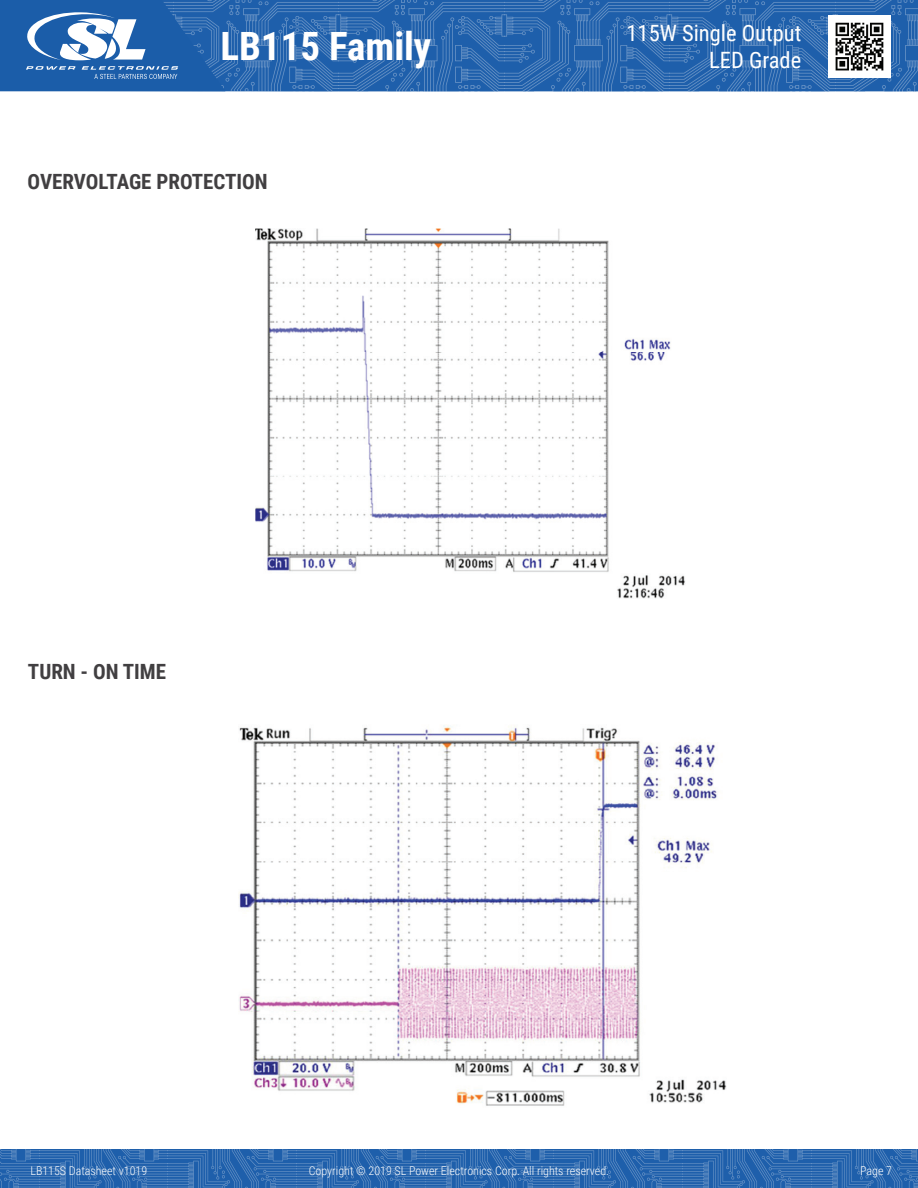
<style>
.page{position:relative;width:918px;height:1188px;background:#fff}
.page>*{position:absolute;margin:0;border:0;box-sizing:border-box;transform-origin:0 0}
.t1{font:700 39px "Roboto Condensed";color:#fff}
.t2{font:22.5px "Roboto Condensed";color:#fff}
.t3{font:700 21px "Roboto Condensed";color:#413f41}
.t4{font:300 12px "Roboto Condensed";color:#fff}
</style>
<div class="page">
<img style="left:238px;top:725px;width:489px;height:381px">
<img style="left:256px;top:228px;width:429px;height:371px">
<img style="left:0;top:1150px;width:918px;height:38px">
<img style="left:0;top:0;width:918px;height:92px">
<img style="left:828px;top:15px;width:63px;height:63px">
<svg style="left:0;top:0;width:225px;height:91px;background:#3d75b6"></svg>
<h1 class="t1" style="left:220px;top:19px;width:212px">LB115 Family</h1>
<h3 class="t3" style="left:28px;top:167px;width:242px">OVERVOLTAGE PROTECTION</h3>
<h3 class="t3" style="left:28px;top:657px;width:140px">TURN - ON TIME</h3>
<h2 class="t2" style="left:626px;top:17px;width:176px">115W Single Output</h2>
<h2 class="t2" style="left:709px;top:44px;width:94px">LED Grade</h2>
<p class="t4" style="left:31px;top:1163px;width:118px">LB115S Datasheet v1019</p>
<p class="t4" style="left:309px;top:1163px;width:302px">Copyright © 2019 SL Power Electronics Corp. All rights reserved.</p>
<p class="t4" style="left:860px;top:1163px;width:33px">Page 7</p>
</div>
